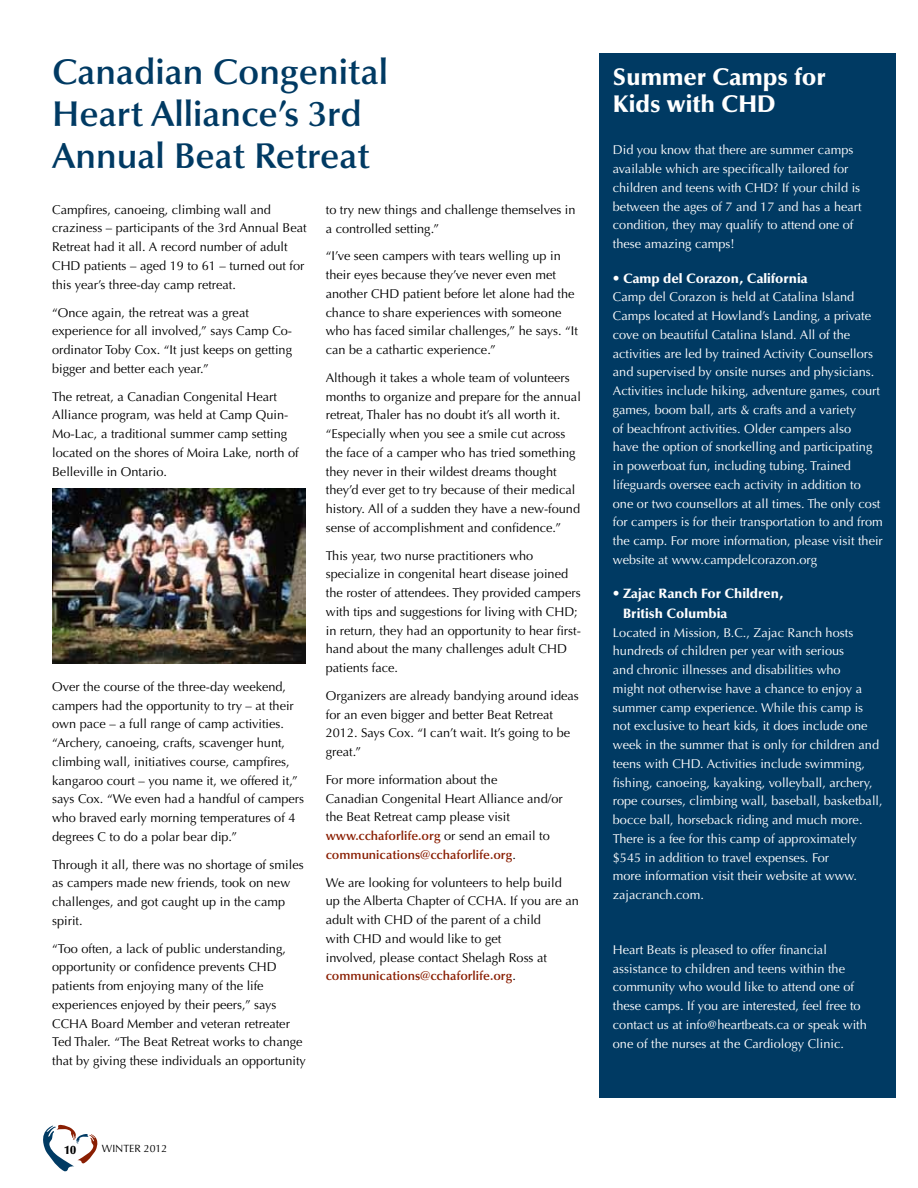
<style>
.page{position:relative;width:918px;height:1188px;background:#fff}
.page>*{position:absolute;margin:0;border:0;box-sizing:border-box;transform-origin:0 0}
.t1{font:600 36px/42px "Optima LT Std";color:#003a63}
.t2{font:900 24px/27px "Optima LT Std";color:#fff}
.t3{font:900 13.5px/19.5px "Optima LT Std";color:#fff}
.t4{font:12.75px/18.8px "Optima LT Std";color:#000}
.t5{font:12.75px/18.8px "Optima LT Std";color:#fff}
.t6{font:900 12px "Optima LT Std";color:#000}
.t7{font:10.5px "Optima LT Std";color:#000}
.s1{font-weight:600;color:#8a1f03}
</style>
<div class="page">
<svg style="left:43px;top:1124px;width:55px;height:48px"></svg>
<img style="left:52px;top:488px;width:254px;height:175px">
<div style="left:599px;top:54px;width:297px;height:1044px;background:#003a63"></div>
<h1 class="t1" style="left:52px;top:51px;width:337px">Canadian Congenital<br>Heart Alliance’s 3rd<br>Annual Beat Retreat</h1>
<p class="t4" style="left:52px;top:200px;width:256px">Campfires, canoeing, climbing wall and craziness – participants of the 3rd Annual Beat Retreat had it all. A record number of adult CHD patients – aged 19 to 61 – turned out for this year’s three-day camp retreat.</p>
<p class="t4" style="left:52px;top:303px;width:241px">“Once again, the retreat was a great experience for all involved,” says Camp Co&shy;ordinator Toby Cox. “It just keeps on getting bigger and better each year.”</p>
<p class="t4" style="left:52px;top:387px;width:248px">The retreat, a Canadian Congenital Heart Alliance program, was held at Camp Quin-Mo-Lac, a traditional summer camp setting located on the shores of Moira Lake, north of Belleville in Ontario.</p>
<p class="t4" style="left:326px;top:200px;width:251px">to try new things and challenge themselves in a controlled setting.”</p>
<p class="t4" style="left:326px;top:247px;width:254px">“I’ve seen campers with tears welling up in their eyes because they’ve never even met another CHD patient before let alone had the chance to share experiences with someone who has faced similar challenges,” he says. “It can be a cathartic experience.”</p>
<p class="t4" style="left:326px;top:368px;width:257px">Although it takes a whole team of volunteers months to organize and prepare for the annual retreat, Thaler has no doubt it’s all worth it. “Especially when you see a smile cut across the face of a camper who has tried something they never in their wildest dreams thought they’d ever get to try because of their medical history. All of a sudden they have a new-found sense of accomplishment and confidence.”</p>
<p class="t4" style="left:326px;top:546px;width:257px">This year, two nurse practitioners who specialize in congenital heart disease joined the roster of attendees. They provided campers with tips and suggestions for living with CHD; in return, they had an opportunity to hear first&shy;hand about the many challenges adult CHD patients face.</p>
<p class="t4" style="left:326px;top:686px;width:255px">Organizers are already bandying around ideas for an even bigger and better Beat Retreat 2012. Says Cox. “I can’t wait. It’s going to be great.”</p>
<p class="t4" style="left:326px;top:770px;width:238px">For more information about the<br>Canadian Congenital Heart Alliance and/or the Beat Retreat camp please visit <span class="s1">www.cchaforlife.org</span> or send an email to <span class="s1">communications@cchaforlife.org</span>.</p>
<p class="t4" style="left:326px;top:873px;width:254px">We are looking for volunteers to help build up the Alberta Chapter of CCHA. If you are an adult with CHD of the parent of a child<br>with CHD and would like to get<br>involved, please contact Shelagh Ross at <span class="s1">communications@cchaforlife.org</span>.</p>
<p class="t4" style="left:52px;top:677px;width:253px">Over the course of the three-day weekend, campers had the opportunity to try – at their own pace – a full range of camp activities. “Archery, canoeing, crafts, scavenger hunt, climbing wall, initiatives course, campfires, kangaroo court – you name it, we offered it,” says Cox. “We even had a handful of campers who braved early morning temperatures of 4 degrees C to do a polar bear dip.”</p>
<p class="t4" style="left:52px;top:855px;width:253px">Through it all, there was no shortage of smiles as campers made new friends, took on new challenges, and got caught up in the camp spirit.</p>
<p class="t4" style="left:52px;top:939px;width:255px">“Too often, a lack of public understanding, opportunity or confidence prevents CHD patients from enjoying many of the life experiences enjoyed by their peers,” says CCHA Board Member and veteran retreater Ted Thaler. “The Beat Retreat works to change that by giving these individuals an opportunity</p>
<p class="t6" style="left:64px;top:1143px;width:13px">10</p>
<p class="t7" style="left:102px;top:1143px;width:17px">Winter</p>
<p class="t7" style="left:144px;top:1143px;width:25px">2012</p>
<h2 class="t2" style="left:613px;top:63px;width:215px">Summer Camps for<br>Kids with CHD</h2>
<p class="t5" style="left:613px;top:141px;width:250px">Did you know that there are summer camps available which are specifically tailored for children and teens with CHD? If your child is between the ages of 7 and 17 and has a heart condition, they may qualify to attend one of these amazing camps!</p>
<p class="t3" style="left:613px;top:268px;width:196px">• Camp del Corazon, California</p>
<p class="t5" style="left:613px;top:288px;width:272px">Camp del Corazon is held at Catalina Island Camps located at Howland’s Landing, a private cove on beautiful Catalina Island. All of the activities are led by trained Activity Counsellors and supervised by onsite nurses and physicians.<br>Activities include hiking, adventure games, court games, boom ball, arts &amp; crafts and a variety<br>of beachfront activities. Older campers also<br>have the option of snorkelling and participating in powerboat fun, including tubing. Trained lifeguards oversee each activity in addition to one or two counsellors at all times. The only cost for campers is for their transportation to and from the camp. For more information, please visit their website at www.campdelcorazon.org</p>
<p class="t3" style="left:623px;top:584px;width:162px;text-indent:-10px">• Zajac Ranch For Children,<br>British Columbia</p>
<p class="t5" style="left:613px;top:623px;width:271px">Located in Mission, B.C., Zajac Ranch hosts hundreds of children per year with serious<br>and chronic illnesses and disabilities who<br>might not otherwise have a chance to enjoy a summer camp experience. While this camp is not exclusive to heart kids, it does include one week in the summer that is only for children and teens with CHD. Activities include swimming, fishing, canoeing, kayaking, volleyball, archery, rope courses, climbing wall, baseball, basketball, bocce ball, horseback riding and much more.<br>There is a fee for this camp of approximately $545 in addition to travel expenses. For<br>more information visit their website at www. zajacranch.com.</p>
<p class="t5" style="left:613px;top:940px;width:255px">Heart Beats is pleased to offer financial assistance to children and teens within the community who would like to attend one of these camps. If you are interested, feel free to contact us at info@heartbeats.ca or speak with one of the nurses at the Cardiology Clinic.</p>
</div>
